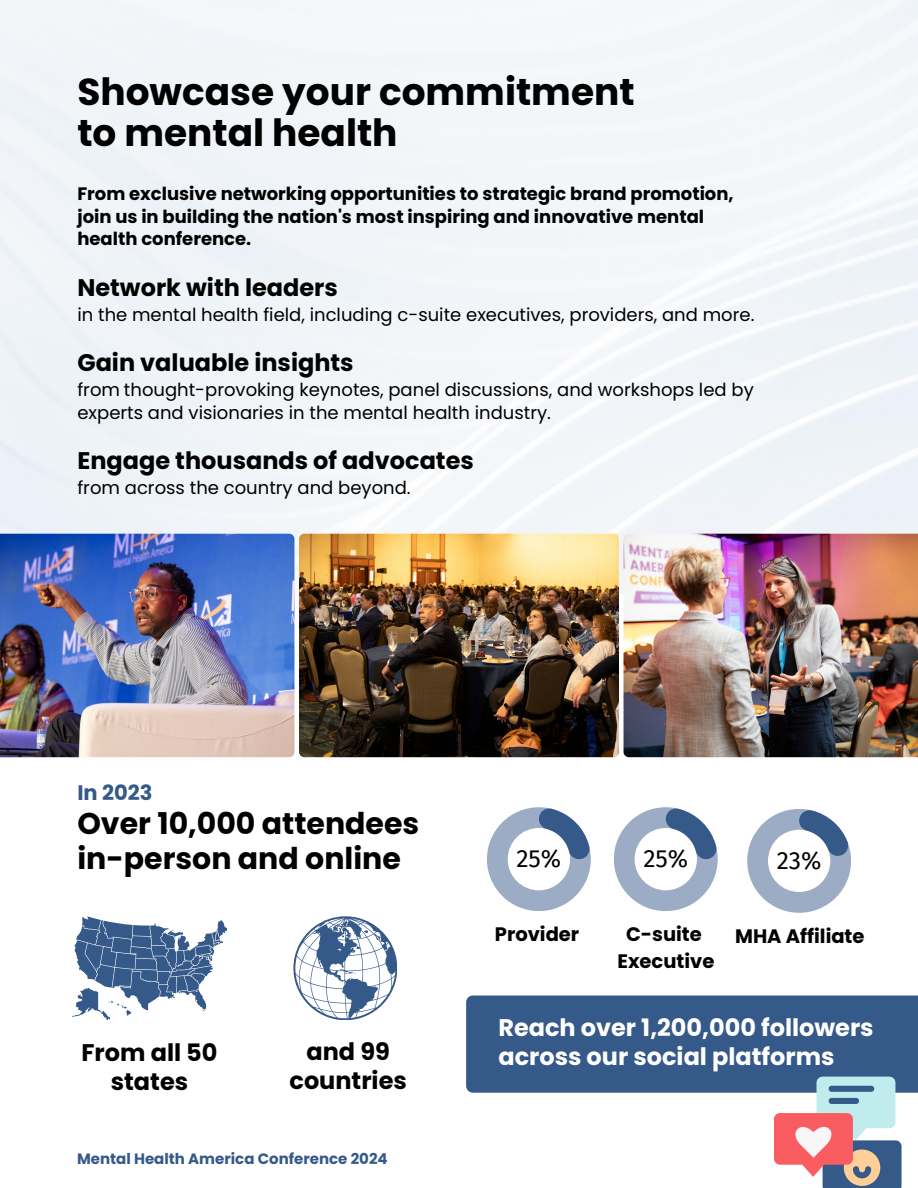
<style>
.page{position:relative;width:918px;height:1188px;background:#fff}
.page>*{position:absolute;margin:0;border:0;box-sizing:border-box;transform-origin:0 0}
.t1{font:700 37.5px/40.5px "Poppins";color:#000}
.t2{font:700 30px/35.5px "Poppins";color:#000}
.t3{font:24.6px "Fira Sans";color:#000}
.t4{font:700 24px/28.5px "Poppins";color:#000;text-align:center}
.t5{font:700 24px/28.5px "Poppins";color:#fff}
.t6{font:700 21px "Poppins";color:#355989}
.t7{font:700 19.5px/27px "Poppins";color:#000;text-align:center}
.t8{font:18px/22.5px "Poppins";color:#000}
.t9{font:700 18px/22.5px "Poppins";color:#000}
.t10{font:700 15px "Poppins";color:#355989}
</style>
<div class="page">
<img style="left:0;top:534px;width:294px;height:223px">
<img style="left:299px;top:534px;width:320px;height:223px;border-radius:5px">
<img style="left:624px;top:534px;width:294px;height:223px">
<svg style="left:72px;top:916px;width:155px;height:104px"></svg>
<svg style="left:293px;top:916px;width:104px;height:104px"></svg>
<div style="left:466px;top:995px;width:452px;height:98px;background:#355989"></div>
<svg style="left:487px;top:807px;width:104px;height:104px"></svg>
<svg style="left:614px;top:807px;width:104px;height:104px"></svg>
<svg style="left:747px;top:809px;width:104px;height:104px"></svg>
<svg style="left:774px;top:1077px;width:127px;height:111px"></svg>
<p class="t1" style="left:77px;top:72px;width:559px">Showcase your commitment to mental health</p>
<h1 class="t9" style="left:77px;top:183px;width:658px">From exclusive networking opportunities to strategic brand promotion, join us in building the nation's most inspiring and innovative mental health conference.</h1>
<h4 class="t4" style="left:77px;top:273px;width:262px">Network with leaders</h4>
<h4 class="t8" style="left:77px;top:303px;width:679px">in the mental health field, including c-suite executives, providers, and more.</h4>
<h5 class="t4" style="left:77px;top:349px;width:278px">Gain valuable insights</h5>
<h5 class="t8" style="left:77px;top:378px;width:678px">from thought-provoking keynotes, panel discussions, and workshops led by experts and visionaries in the mental health industry.</h5>
<h5 class="t4" style="left:77px;top:447px;width:398px">Engage thousands of advocates</h5>
<h5 class="t8" style="left:77px;top:476px;width:335px">from across the country and beyond.</h5>
<p class="t6" style="left:77px;top:778px;width:77px">In 2023</p>
<p class="t2" style="left:77px;top:805px;width:343px">Over 10,000 attendees in-person and online</p>
<h3 class="t3" style="left:516px;top:844px;width:46px">25%</h3>
<h3 class="t3" style="left:643px;top:844px;width:46px">25%</h3>
<h3 class="t3" style="left:777px;top:846px;width:46px">23%</h3>
<h3 class="t4" style="left:82px;top:1039px;width:137px">From all 50 states</h3>
<h3 class="t4" style="left:289px;top:1038px;width:119px">and 99 countries</h3>
<p class="t10" style="left:77px;top:1148px;width:312px">Mental Health America Conference 2024</p>
<p class="t7" style="left:495px;top:921px;width:86px">Provider</p>
<h4 class="t7" style="left:618px;top:921px;width:98px">C-suite<br>Executive</h4>
<h4 class="t7" style="left:735px;top:923px;width:131px">MHA Affiliate</h4>
<h2 class="t5" style="left:498px;top:1014px;width:377px">Reach over 1,200,000 followers across our social platforms</h2>
</div>
